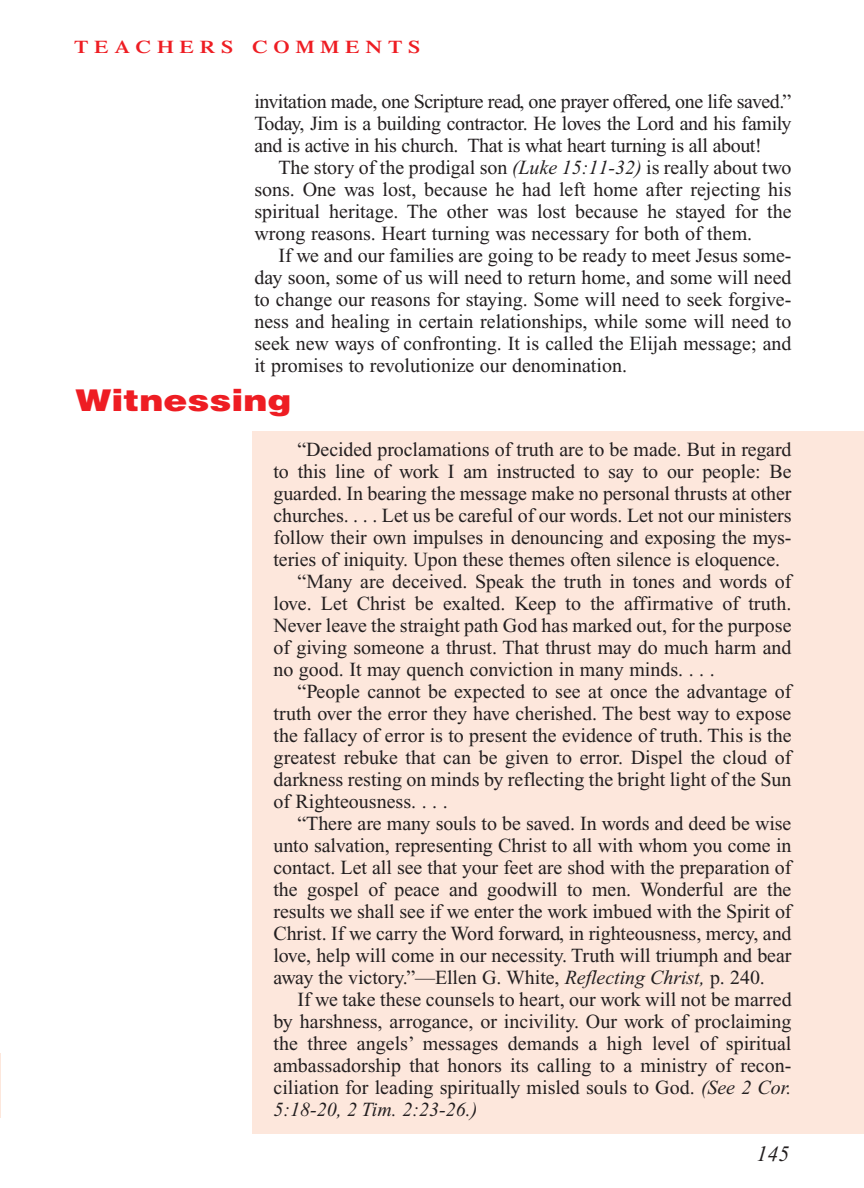
<style>
.page{position:relative;width:864px;height:1188px;background:#fff}
.page>*{position:absolute;margin:0;border:0;box-sizing:border-box;transform-origin:0 0}
.t1{font:900 30px "Helvetica";color:#ee1d23;scale:1.2 1}
.t2{font:italic 22px "Times New Roman";color:#231f20}
.t3{font:20px/22px "Times New Roman";color:#231f20;text-align:justify}
.t4{font:italic 20px "Times New Roman";color:#231f20}
.t5{font:600 18px "Times";letter-spacing:.265em;color:#ee1d23;scale:1.2 1}
.s1{font-style:italic}
</style>
<div class="page">
<div style="left:252px;top:431px;width:612px;height:702px;background:#fde7dc"></div>
<hr style="left:0;top:1053px;width:1px;height:65px;background:#fde7dc">
<p class="t5" style="left:74px;top:40px;width:290px">TEACHERS COMMENTS</p>
<p class="t3" style="left:254px;top:92px;width:539px">invitation made, one Scripture read, one prayer offered, one life saved.” Today, Jim is a building contractor. He loves the Lord and his family and is active in his church. That is what heart turning is all about!</p>
<p class="t3" style="left:254px;top:158px;width:539px;text-indent:24px">The story of the prodigal son <span class="s1">(Luke 15:11-32)</span> is really about two sons. One was lost, because he had left home after rejecting his spiritual heritage. The other was lost because he stayed for the wrong reasons. Heart turning was necessary for both of them.</p>
<p class="t3" style="left:254px;top:246px;width:539px;text-indent:24px">If we and our families are going to be ready to meet Jesus some&shy;day soon, some of us will need to return home, and some will need to change our reasons for staying. Some will need to seek forgive&shy;ness and healing in certain relationships, while some will need to seek new ways of confronting. It is called the Elijah message; and it promises to revolutionize our denomination.</p>
<h1 class="t1" style="left:75px;top:383px;width:182px">Witnessing</h1>
<p class="t3" style="left:297px;top:440px;width:496px">“Decided proclamations of truth are to be made. But in regard</p>
<p class="t3" style="left:273px;top:462px;width:520px">to this line of work I am instructed to say to our people: Be</p>
<p class="t3" style="left:273px;top:484px;width:520px">guarded. In bearing the message make no personal thrusts at other</p>
<p class="t3" style="left:273px;top:506px;width:520px">churches. . . . Let us be careful of our words. Let not our ministers</p>
<p class="t3" style="left:273px;top:528px;width:520px">follow their own impulses in denouncing and exposing the mys-</p>
<p class="t3" style="left:273px;top:550px;width:508px">teries of iniquity. Upon these themes often silence is eloquence.</p>
<p class="t3" style="left:297px;top:572px;width:496px">“Many are deceived. Speak the truth in tones and words of</p>
<p class="t3" style="left:273px;top:594px;width:520px">love. Let Christ be exalted. Keep to the affirmative of truth.</p>
<p class="t3" style="left:273px;top:616px;width:520px">Never leave the straight path God has marked out, for the purpose</p>
<p class="t3" style="left:273px;top:638px;width:520px">of giving someone a thrust. That thrust may do much harm and</p>
<p class="t3" style="left:273px;top:660px;width:443px">no good. It may quench conviction in many minds. . . .</p>
<p class="t3" style="left:297px;top:682px;width:496px">“People cannot be expected to see at once the advantage of</p>
<p class="t3" style="left:273px;top:704px;width:520px">truth over the error they have cherished. The best way to expose</p>
<p class="t3" style="left:273px;top:726px;width:520px">the fallacy of error is to present the evidence of truth. This is the</p>
<p class="t3" style="left:273px;top:748px;width:520px">greatest rebuke that can be given to error. Dispel the cloud of</p>
<p class="t3" style="left:273px;top:770px;width:520px">darkness resting on minds by reflecting the bright light of the Sun</p>
<p class="t3" style="left:273px;top:792px;width:176px">of Righteousness. . . .</p>
<p class="t3" style="left:297px;top:814px;width:496px">“There are many souls to be saved. In words and deed be wise</p>
<p class="t3" style="left:273px;top:836px;width:520px">unto salvation, representing Christ to all with whom you come in</p>
<p class="t3" style="left:273px;top:858px;width:520px">contact. Let all see that your feet are shod with the preparation of</p>
<p class="t3" style="left:273px;top:880px;width:520px">the gospel of peace and goodwill to men. Wonderful are the</p>
<p class="t3" style="left:273px;top:902px;width:520px">results we shall see if we enter the work imbued with the Spirit of</p>
<p class="t3" style="left:273px;top:924px;width:520px">Christ. If we carry the Word forward, in righteousness, mercy, and</p>
<p class="t3" style="left:273px;top:946px;width:520px">love, help will come in our necessity. Truth will triumph and bear</p>
<p class="t3" style="left:273px;top:968px;width:493px">away the victory.”—Ellen G. White, <span class="s1">Reflecting Christ,</span> p. 240.</p>
<p class="t3" style="left:297px;top:990px;width:496px">If we take these counsels to heart, our work will not be marred</p>
<p class="t3" style="left:273px;top:1012px;width:520px">by harshness, arrogance, or incivility. Our work of proclaiming</p>
<p class="t3" style="left:273px;top:1034px;width:520px">the three angels’ messages demands a high level of spiritual</p>
<p class="t3" style="left:273px;top:1056px;width:520px">ambassadorship that honors its calling to a ministry of recon-</p>
<p class="t3" style="left:273px;top:1078px;width:520px">ciliation for leading spiritually misled souls to God. <span class="s1">(See 2 Cor.</span></p>
<p class="t4" style="left:273px;top:1102px;width:206px">5:18-20, 2 Tim. 2:23-26.)</p>
<p class="t2" style="left:756px;top:1146px;width:34px">145</p>
</div>
